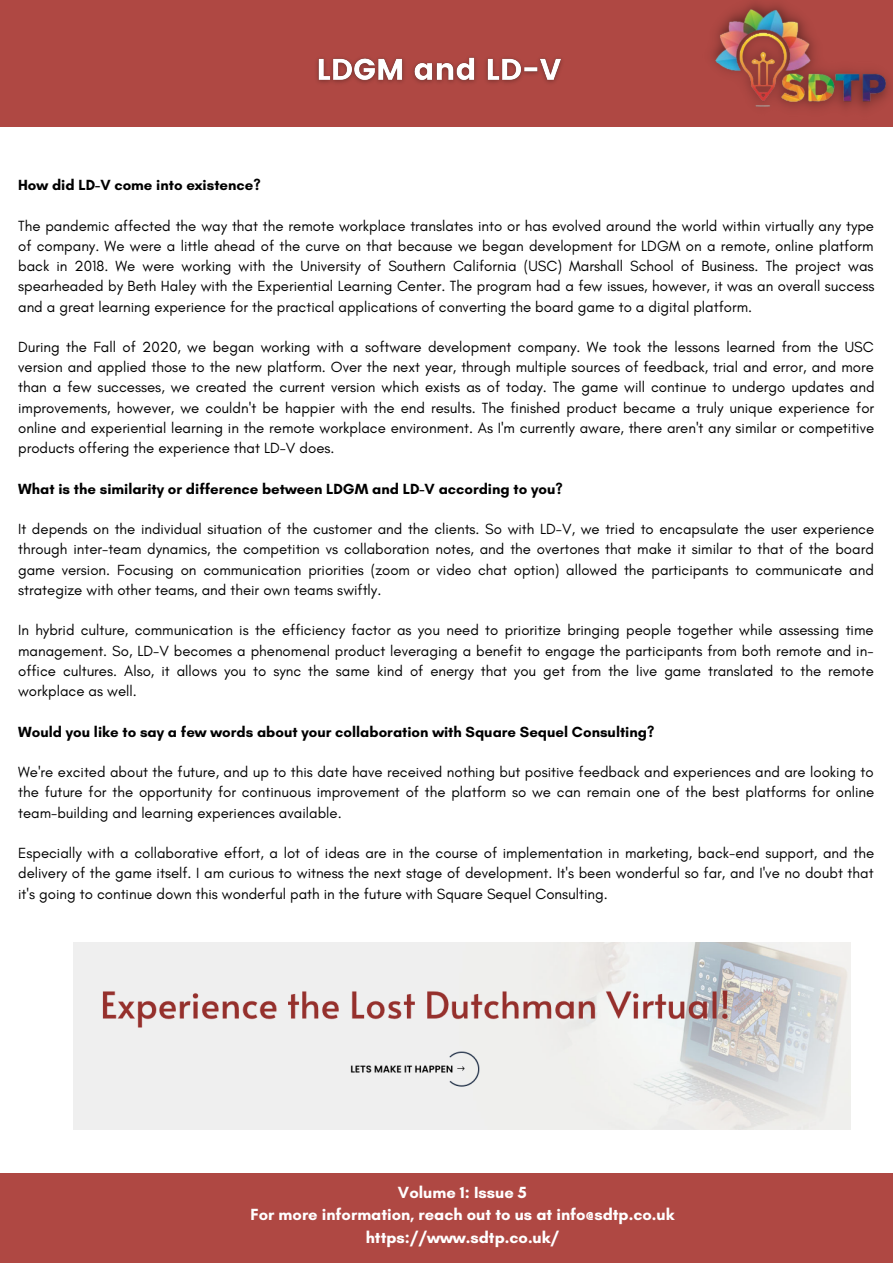
<style>
.page{position:relative;width:893px;height:1264px;background:#fff}
.page>*{position:absolute;margin:0;border:0;box-sizing:border-box;transform-origin:0 0}
.t1{font:700 16.5px/22.5px "Glacial Indifference";color:#fff;text-align:center}
.t2{font:15px/20.2px "Glacial Indifference";color:#000;text-align:justify}
.t3{font:700 15px "Glacial Indifference";color:#000}
</style>
<div class="page">
<div style="left:0;top:0;width:892px;height:127px;background:#af4843"></div>
<div style="left:0;top:1173px;width:892px;height:89px;background:#af4843"></div>
<img style="left:712px;top:2px;width:178px;height:107px">
<img style="left:74px;top:942px;width:776px;height:187px">
<img style="left:317px;top:57px;width:245px;height:26px">
<p class="t3" style="left:18px;top:176px;width:244px">How did LD-V come into existence?</p>
<p class="t2" style="left:18px;top:215px;width:857px">The pandemic affected the way that the remote workplace translates into or has evolved around the world within virtually any type of company. We were a little ahead of the curve on that because we began development for LDGM on a remote, online platform back in 2018. We were working with the University of Southern California (USC) Marshall School of Business. The project was spearheaded by Beth Haley with the Experiential Learning Center. The program had a few issues, however, it was an overall success and a great learning experience for the practical applications of converting the board game to a digital platform.</p>
<p class="t2" style="left:18px;top:336px;width:857px">During the Fall of 2020, we began working with a software development company. We took the lessons learned from the USC version and applied those to the new platform. Over the next year, through multiple sources of feedback, trial and error, and more than a few successes, we created the current version which exists as of today. The game will continue to undergo updates and improvements, however, we couldn't be happier with the end results. The finished product became a truly unique experience for online and experiential learning in the remote workplace environment. As I'm currently aware, there aren't any similar or competitive products offering the experience that LD-V does.</p>
<p class="t3" style="left:18px;top:479px;width:546px">What is the similarity or difference between LDGM and LD-V according to you?</p>
<p class="t2" style="left:18px;top:519px;width:857px">It depends on the individual situation of the customer and the clients. So with LD-V, we tried to encapsulate the user experience through inter-team dynamics, the competition vs collaboration notes, and the overtones that make it similar to that of the board game version. Focusing on communication priorities (zoom or video chat option) allowed the participants to communicate and strategize with other teams, and their own teams swiftly.</p>
<p class="t2" style="left:18px;top:620px;width:857px">In hybrid culture, communication is the efficiency factor as you need to prioritize bringing people together while assessing time management. So, LD-V becomes a phenomenal product leveraging a benefit to engage the participants from both remote and in&shy;office cultures. Also, it allows you to sync the same kind of energy that you get from the live game translated to the remote workplace as well.</p>
<p class="t3" style="left:18px;top:722px;width:637px">Would you like to say a few words about your collaboration with Square Sequel Consulting?</p>
<p class="t2" style="left:18px;top:761px;width:857px">We're excited about the future, and up to this date have received nothing but positive feedback and experiences and are looking to the future for the opportunity for continuous improvement of the platform so we can remain one of the best platforms for online team-building and learning experiences available.</p>
<p class="t2" style="left:18px;top:842px;width:857px">Especially with a collaborative effort, a lot of ideas are in the course of implementation in marketing, back-end support, and the delivery of the game itself. I am curious to witness the next stage of development. It's been wonderful so far, and I've no doubt that it's going to continue down this wonderful path in the future with Square Sequel Consulting.</p>
<p class="t1" style="left:250px;top:1180px;width:425px">Volume 1: Issue 5<br>For more information, reach out to us at info@sdtp.co.uk https://www.sdtp.co.uk/</p>
</div>
